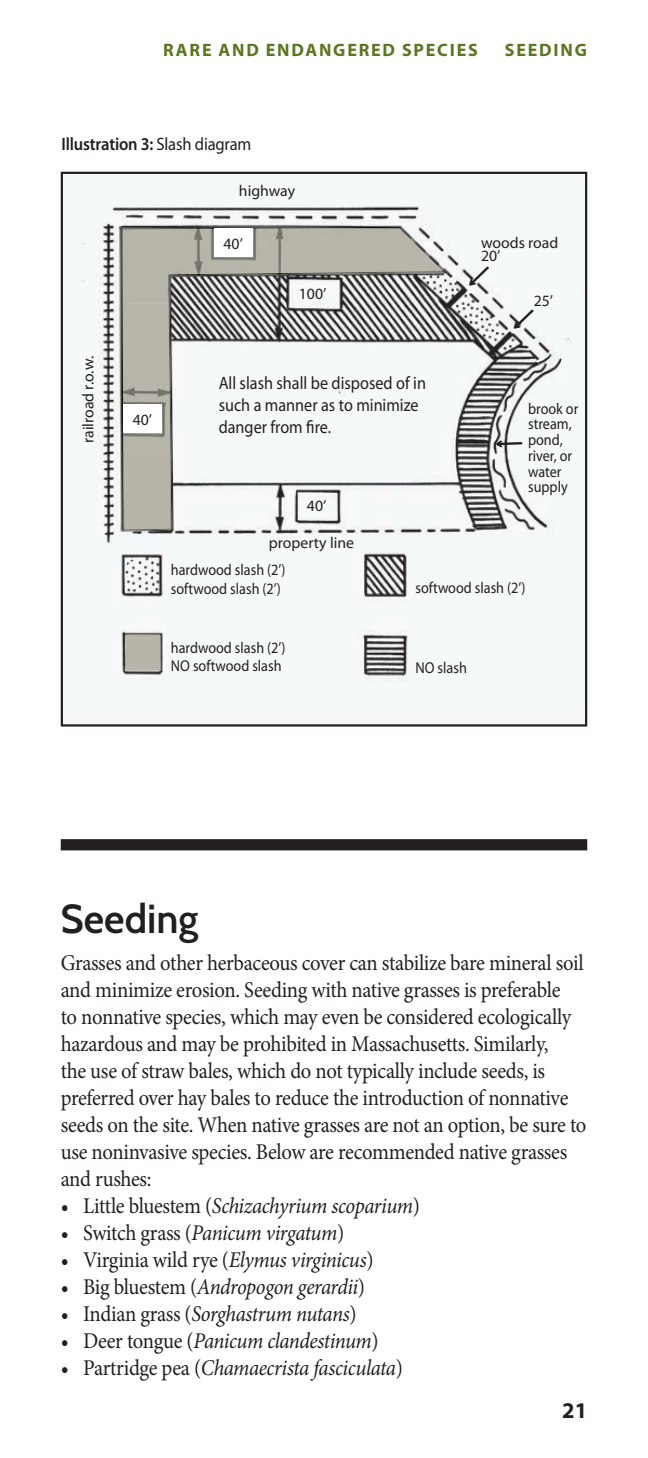
<style>
.page{position:relative;width:648px;height:1458px;background:#fff}
.page>*{position:absolute;margin:0;border:0;box-sizing:border-box;transform-origin:0 0}
.t1{font:600 40.5px "Cabin";color:#231f20}
.t2{font:22.5px/27px "Minion Pro";letter-spacing:-.015em;color:#231f20;scale:.92 1}
.t3{font:italic 22.5px "Minion Pro";letter-spacing:-.025em;color:#231f20;scale:.92 1}
.t4{font:700 22.5px "Myriad Pro";color:#231f20}
.t5{font:18px/21.6px "Myriad Pro";color:#231f20;scale:.9 1}
.t6{font:700 18px "Myriad Pro";letter-spacing:.1em;color:#5b7620}
.t7{font:600 18px "Myriad Pro";letter-spacing:-.01em;color:#231f20;scale:.92 1}
.t8{font:15.75px/15.8px "Myriad Pro";color:#231f20;scale:.9 1}
.t9{font:15.75px/13.5px "Myriad Pro";color:#231f20}
.s1{font-weight:400}
.s2{font-style:normal}
.s3{font-style:italic}
</style>
<div class="page">
<div style="left:61px;top:839px;width:526px;height:11px;background:#231f20"></div>
<div style="left:62px;top:173px;width:524px;height:552px;background:#f7f8f7"></div>
<img style="left:82px;top:206px;width:488px;height:475px">
<div style="left:61px;top:172px;width:526px;height:555px;border:2px solid #231f20"></div>
<img style="left:120px;top:227px;width:131px;height:75px">
<img style="left:251px;top:226px;width:132px;height:1px">
<img style="left:383px;top:226px;width:65px;height:38px">
<img style="left:121px;top:302px;width:53px;height:230px">
<img style="left:122px;top:228px;width:129px;height:75px">
<img style="left:251px;top:227px;width:195px;height:37px">
<img style="left:122px;top:303px;width:51px;height:228px">
<img style="left:126px;top:635px;width:34px;height:36px">
<div style="left:123px;top:404px;width:39px;height:29px;background:#fff"></div>
<div style="left:214px;top:228px;width:39px;height:29px;background:#fff"></div>
<svg style="left:306px;top:420px;width:8px;height:13px"></svg>
<svg style="left:169px;top:264px;width:329px;height:93px"></svg>
<svg style="left:512px;top:308px;width:24px;height:23px"></svg>
<svg style="left:496px;top:440px;width:27px;height:8px"></svg>
<p class="t6" style="left:163px;top:38px;width:316px">RARE AND ENDANGERED SPECIES</p>
<p class="t6" style="left:505px;top:38px;width:84px">SEEDING</p>
<p class="t7" style="left:61px;top:133px;width:208px">Illustration 3: <span class="s1">Slash diagram</span></p>
<p class="t9" style="left:81px;top:443px;width:88px;rotate:-90deg">railroad r.o.w.</p>
<p class="t9" style="left:239px;top:184px;width:58px">highway</p>
<p class="t9" style="left:224px;top:236px;width:21px">40’</p>
<p class="t9" style="left:299px;top:287px;width:29px">100’</p>
<p class="t9" style="left:481px;top:235px;width:79px">woods road<br>20’</p>
<p class="t9" style="left:534px;top:294px;width:21px">25’</p>
<p class="t9" style="left:133px;top:412px;width:21px">40’</p>
<p class="t5" style="left:219px;top:372px;width:232px">All slash shall be disposed of in such a manner as to minimize danger from re.</p>
<p class="t9" style="left:307px;top:499px;width:21px">40’</p>
<p class="t9" style="left:269px;top:536px;width:87px">property line</p>
<p class="t8" style="left:528px;top:400px;width:57px">brook or stream, pond, river, or water supply</p>
<p class="t8" style="left:171px;top:560px;width:129px;line-height:18.9px">hardwood slash (2’) softwood slash (2’)</p>
<p class="t8" style="left:171px;top:638px;width:129px;line-height:18.9px">hardwood slash (2’)<br>NO softwood slash</p>
<p class="t8" style="left:416px;top:579px;width:124px">softwood slash (2’)</p>
<p class="t8" style="left:416px;top:659px;width:59px">NO slash</p>
<h1 class="t1" style="left:61px;top:895px;width:139px">Seeding</h1>
<p class="t2" style="left:61px;top:950px;width:573px">Grasses and other herbaceous cover can stabilize bare mineral soil and minimize erosion. Seeding with native grasses is preferable<br>to nonnative species, which may even be considered ecologically hazardous and may be prohibited in Massachusetts. Similarly,<br>the use of straw bales, which do not typically include seeds, is preferred over hay bales to reduce the introduction of nonnative seeds on the site. When native grasses are not an option, be sure to use noninvasive species. Below are recommended native grasses and rushes:</p>
<p class="t3" style="left:61px;top:1191px;width:392px"><span class="s2">• Little bluestem (</span>Schizachyrium scoparium<span class="s2">)</span></p>
<p class="t3" style="left:61px;top:1218px;width:310px"><span class="s2">• Switch grass (</span>Panicum virgatum<span class="s2">)</span></p>
<p class="t2" style="left:61px;top:1247px;width:341px">• Virginia wild rye (<span class="s3">Elymus virginicus</span>)</p>
<p class="t3" style="left:61px;top:1272px;width:332px"><span class="s2">• Big bluestem (</span>Andropogon gerardii<span class="s2">)</span></p>
<p class="t3" style="left:61px;top:1299px;width:323px"><span class="s2">• Indian grass (</span>Sorghastrum nutans<span class="s2">)</span></p>
<p class="t3" style="left:61px;top:1326px;width:347px"><span class="s2">• Deer tongue (</span>Panicum clandestinum<span class="s2">)</span></p>
<p class="t3" style="left:61px;top:1353px;width:373px"><span class="s2">• Partridge pea (</span>Chamaecrista fasciculata<span class="s2">)</span></p>
<p class="t4" style="left:562px;top:1396px;width:26px">21</p>
</div>
